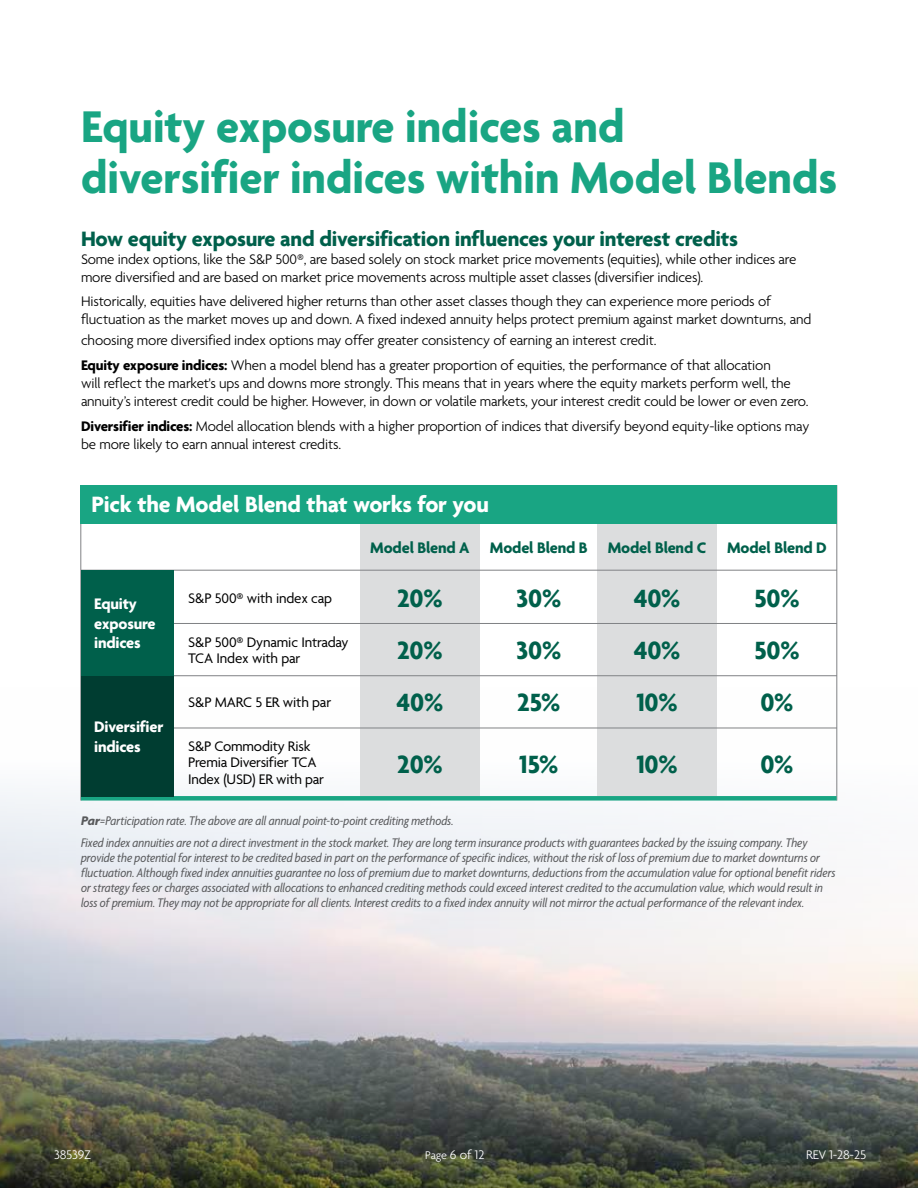
<style>
.page{position:relative;width:918px;height:1188px;background:#fff}
.page>*{position:absolute;margin:0;border:0;box-sizing:border-box;transform-origin:0 0}
.t1{font:700 48px/51px "Agenda";color:#19a583}
.t2{font:700 27px "Agenda";letter-spacing:-.01em;color:#00604b}
.t3{font:700 24px "Agenda";letter-spacing:-.01em;color:#fff}
.t4{font:700 22.5px "Agenda";letter-spacing:-.01em;color:#00604b}
.t5{font:700 16.5px "Agenda";letter-spacing:-.01em;color:#00604b}
.t6{font:700 16.5px/19.5px "Agenda";letter-spacing:-.01em;color:#fff}
.t7{font:300 15px/18px "Agenda";letter-spacing:-.01em;color:#000}
.t8{font:15px/16.5px "Agenda";letter-spacing:-.015em;color:#000}
.t9{font:italic condensed 13.5px/15px "Agenda";color:#58595b}
.t10{font:300 13.5px "Agenda";letter-spacing:-.01em;color:#fff}
.s1{font-weight:700}
.s2{font-weight:700;font-stretch:normal}
.s3{font-size:12px}
</style>
<div class="page">
<img style="left:0;top:687px;width:918px;height:501px">
<div style="left:361px;top:524px;width:119px;height:272px;background:#dcddde"></div>
<div style="left:598px;top:524px;width:119px;height:272px;background:#dcddde"></div>
<hr style="left:837px;top:485px;width:1px;height:316px;background:#808285">
<hr style="left:81px;top:485px;width:1px;height:316px;background:#808285">
<hr style="left:81px;top:623px;width:756px;height:1px;background:#808285">
<hr style="left:81px;top:675px;width:756px;height:1px;background:#808285">
<hr style="left:81px;top:728px;width:756px;height:1px;background:#808285">
<div style="left:81px;top:796px;width:756px;height:5px;background:#19a583"></div>
<hr style="left:81px;top:570px;width:756px;height:1px;background:#808285">
<div style="left:81px;top:570px;width:93px;height:106px;background:#00604b"></div>
<div style="left:81px;top:676px;width:93px;height:121px;background:#003d31"></div>
<div style="left:81px;top:485px;width:756px;height:39px;background:#19a583"></div>
<h1 class="t1" style="left:81px;top:104px;width:758px">Equity exposure indices and<br>diversifier indices within Model Blends</h1>
<h3 class="t4" style="left:81px;top:226px;width:659px">How equity exposure and diversification influences your interest credits</h3>
<p class="t7" style="left:81px;top:251px;width:717px">Some index options, like the S&amp;P 500®, are based solely on stock market price movements (equities), while other indices are more diversified and are based on market price movements across multiple asset classes (diversifier indices).</p>
<p class="t7" style="left:81px;top:293px;width:732px">Historically, equities have delivered higher returns than other asset classes though they can experience more periods of fluctuation as the market moves up and down. A fixed indexed annuity helps protect premium against market downturns, and</p>
<p class="t7" style="left:81px;top:329px;width:691px;line-height:24.8px">choosing more diversified index options may offer greater consistency of earning an interest credit.<br><span class="s1">Equity exposure indices:</span> When a model blend has a greater proportion of equities, the performance of that allocation</p>
<p class="t7" style="left:81px;top:375px;width:729px">will reflect the market's ups and downs more strongly. This means that in years where the equity markets perform well, the annuity’s interest credit could be higher. However, in down or volatile markets, your interest credit could be lower or even zero.</p>
<p class="t7" style="left:81px;top:418px;width:730px"><span class="s1">Diversifier indices:</span> Model allocation blends with a higher proportion of indices that diversify beyond equity-like options may be more likely to earn annual interest credits.</p>
<h3 class="t3" style="left:91px;top:492px;width:399px">Pick the Model Blend that works for you</h3>
<p class="t6" style="left:94px;top:595px;width:63px">Equity exposure indices</p>
<p class="t6" style="left:94px;top:718px;width:71px">Diversifier indices</p>
<p class="t8" style="left:188px;top:591px;width:145px">S&amp;P 500® with index cap</p>
<p class="t8" style="left:188px;top:635px;width:162px">S&amp;P 500® Dynamic Intraday<br>TCA Index with par</p>
<p class="t8" style="left:188px;top:695px;width:145px">S&amp;P MARC 5 ER with par</p>
<p class="t8" style="left:188px;top:738px;width:137px">S&amp;P Commodity Risk<br>Premia Diversifier TCA<br>Index (USD) ER with par</p>
<p class="t5" style="left:370px;top:539px;width:338px">Model Blend A Model Blend B Model Blend C</p>
<p class="t5" style="left:727px;top:539px;width:101px">Model Blend D</p>
<h2 class="t2" style="left:397px;top:584px;width:47px">20%</h2>
<h2 class="t2" style="left:516px;top:584px;width:46px">30%</h2>
<h2 class="t2" style="left:634px;top:584px;width:48px">40%</h2>
<h2 class="t2" style="left:754px;top:584px;width:47px">50%</h2>
<h2 class="t2" style="left:397px;top:636px;width:47px">20%</h2>
<h2 class="t2" style="left:516px;top:636px;width:46px">30%</h2>
<h2 class="t2" style="left:634px;top:636px;width:48px">40%</h2>
<h2 class="t2" style="left:754px;top:636px;width:47px">50%</h2>
<h2 class="t2" style="left:397px;top:688px;width:48px">40%</h2>
<h2 class="t2" style="left:517px;top:688px;width:45px">25%</h2>
<h2 class="t2" style="left:637px;top:688px;width:43px">10%</h2>
<h2 class="t2" style="left:760px;top:688px;width:35px">0%</h2>
<h2 class="t2" style="left:397px;top:750px;width:47px">20%</h2>
<h2 class="t2" style="left:519px;top:750px;width:40px">15%</h2>
<h2 class="t2" style="left:637px;top:750px;width:43px">10%</h2>
<h2 class="t2" style="left:760px;top:750px;width:35px">0%</h2>
<p class="t9" style="left:81px;top:809px;width:728px;line-height:21.8px"><span class="s2">Par</span>=Participation rate. The above are all annual point-to-point crediting methods.<br>Fixed index annuities are not a direct investment in the stock market. They are long term insurance products with guarantees backed by the issuing company. They</p>
<p class="t9" style="left:81px;top:850px;width:756px">provide the potential for interest to be credited based in part on the performance of specific indices, without the risk of loss of premium due to market downturns or fluctuation. Although fixed index annuities guarantee no loss of premium due to market downturns, deductions from the accumulation value for optional benefit riders or strategy fees or charges associated with allocations to enhanced crediting methods could exceed interest credited to the accumulation value, which would result in loss of premium. They may not be appropriate for all clients. Interest credits to a fixed index annuity will not mirror the actual performance of the relevant index.</p>
<p class="t10" style="left:54px;top:1147px;width:39px">38539Z</p>
<p class="t10" style="left:425px;top:1147px;width:61px"><span class="s3">Page</span> 6 of 12</p>
<p class="t10" style="left:806px;top:1147px;width:62px">REV 1-28-25</p>
</div>
